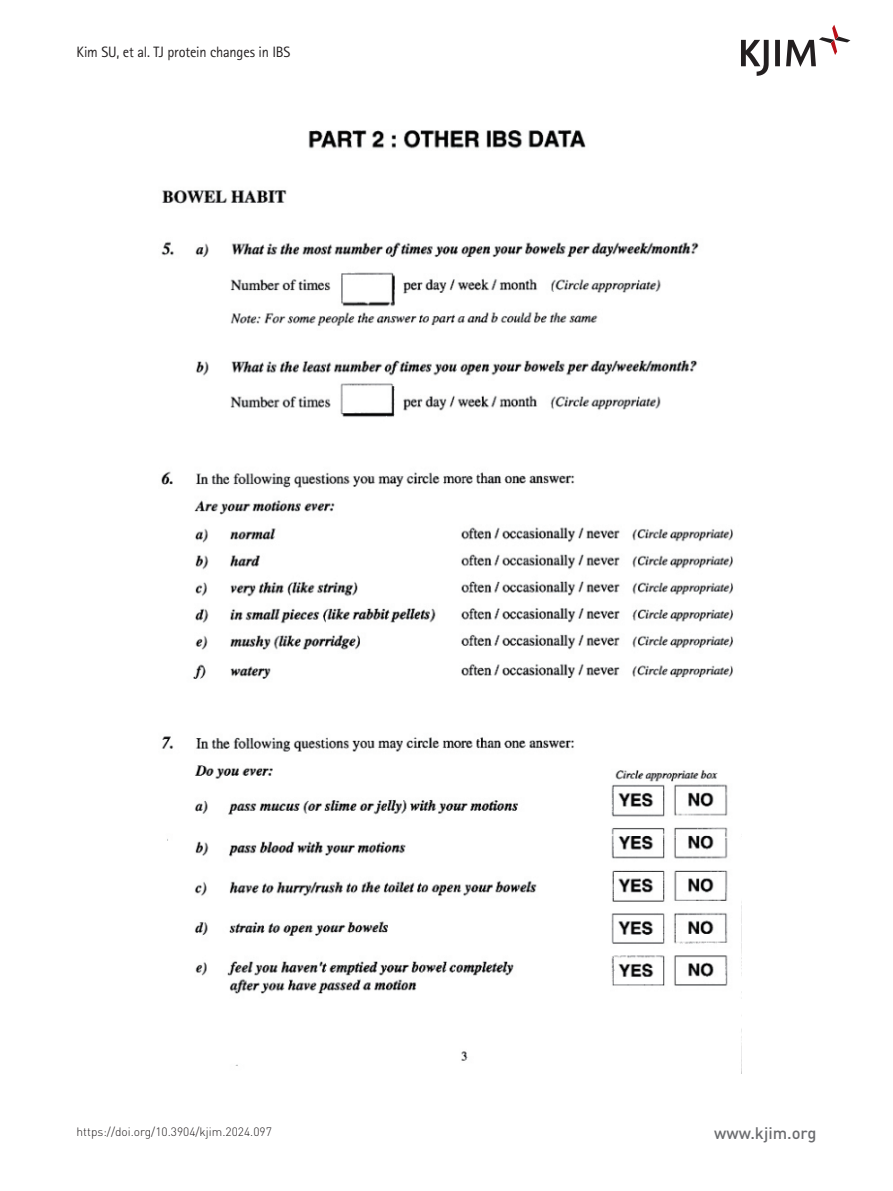
<style>
.page{position:relative;width:893px;height:1191px;background:#fff}
.page>*{position:absolute;margin:0;border:0;box-sizing:border-box;transform-origin:0 0}
.t1{font:500 16.5px "DIN Pro";color:#6c6d70}
.t2{font:15px "Rotis Sans Serif Std";letter-spacing:-.01em;color:#231f20;scale:.96 1}
.t3{font:300 12px "DIN Pro";color:#231f20}
</style>
<div class="page">
<svg style="left:741px;top:25px;width:109px;height:51px"></svg>
<img style="left:161px;top:130px;width:581px;height:943px">
<p class="t2" style="left:77px;top:43px;width:224px">Kim SU, et al. TJ protein changes in IBS</p>
<p class="t3" style="left:77px;top:1123px;width:197px">https://doi.org/10.3904/kjim.2024.097</p>
<h1 class="t1" style="left:714px;top:1121px;width:104px">www.kjim.org</h1>
</div>
